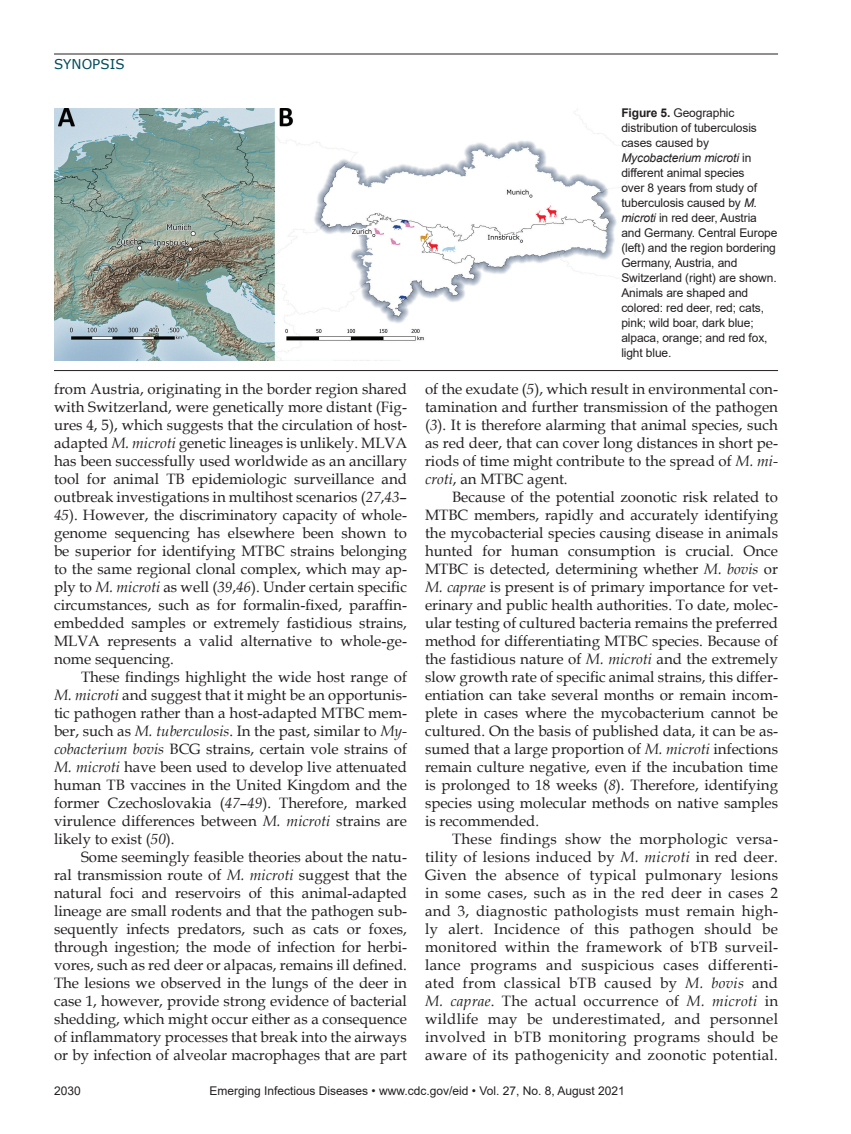
<style>
.page{position:relative;width:851px;height:1134px;background:#fff}
.page>*{position:absolute;margin:0;border:0;box-sizing:border-box;transform-origin:0 0}
.t1{font:15px/18px "Book Antiqua";color:#231f20;text-align:justify}
.t2{font:13.5px "Verdana";color:#004b5c}
.t3{font:12px/15px "Arial";letter-spacing:-.01em;color:#231f20}
.s1{font-style:italic}
.s2{font-weight:700}
</style>
<div class="page">
<hr style="left:54px;top:54px;width:724px;height:1px;background:#231f20">
<img style="left:54px;top:109px;width:582px;height:251px">
<hr style="left:54px;top:370px;width:724px;height:1px;background:#231f20">
<p class="t2" style="left:54px;top:55px;width:72px">SYNOPSIS</p>
<p class="t1" style="left:54px;top:380px;width:354px">from Austria, originating in the border region shared with Switzerland, were genetically more distant (Fig&shy;ures 4, 5), which suggests that the circulation of host&shy;adapted <span class="s1">M. microti</span> genetic lineages is unlikely. MLVA has been successfully used worldwide as an ancillary tool for animal TB epidemiologic surveillance and outbreak investigations in multihost scenarios (<span class="s1">27</span>,<span class="s1">43</span>– <span class="s1">45</span>). However, the discriminatory capacity of whole&shy;genome sequencing has elsewhere been shown to be superior for identifying MTBC strains belonging to the same regional clonal complex, which may ap&shy;ply to <span class="s1">M. microti</span> as well (<span class="s1">39</span>,<span class="s1">46</span>). Under certain specific circumstances, such as for formalin-fixed, paraffin&shy;embedded samples or extremely fastidious strains, MLVA represents a valid alternative to whole-ge&shy;nome sequencing.</p>
<p class="t1" style="left:54px;top:668px;width:354px;text-indent:27px">These findings highlight the wide host range of <span class="s1">M. microti</span> and suggest that it might be an opportunis&shy;tic pathogen rather than a host-adapted MTBC mem&shy;ber, such as <span class="s1">M. tuberculosis</span>. In the past, similar to <span class="s1">My&shy;cobacterium bovis</span> BCG strains, certain vole strains of <span class="s1">M. microti</span> have been used to develop live attenuated human TB vaccines in the United Kingdom and the former Czechoslovakia (<span class="s1">47</span>–<span class="s1">49</span>). Therefore, marked virulence differences between <span class="s1">M. microti</span> strains are likely to exist (<span class="s1">50</span>).</p>
<p class="t1" style="left:54px;top:848px;width:354px;text-indent:27px">Some seemingly feasible theories about the natu&shy;ral transmission route of <span class="s1">M. microti</span> suggest that the natural foci and reservoirs of this animal-adapted lineage are small rodents and that the pathogen sub&shy;sequently infects predators, such as cats or foxes, through ingestion; the mode of infection for herbi&shy;vores, such as red deer or alpacas, remains ill defined.<br>The lesions we observed in the lungs of the deer in case 1, however, provide strong evidence of bacterial shedding, which might occur either as a consequence of inflammatory processes that break into the airways or by infection of alveolar macrophages that are part</p>
<p class="t3" style="left:621px;top:105px;width:158px"><span class="s2">Figure 5.</span> Geographic distribution of tuberculosis cases caused by<br><span class="s1">Mycobacterium microti</span> in different animal species<br>over 8 years from study of tuberculosis caused by <span class="s1">M. microti</span> in red deer, Austria and Germany. Central Europe (left) and the region bordering<br>Germany, Austria, and<br>Switzerland (right) are shown.<br>Animals are shaped and colored: red deer, red; cats, pink; wild boar, dark blue; alpaca, orange; and red fox, light blue.</p>
<p class="t1" style="left:425px;top:380px;width:354px">of the exudate (<span class="s1">5</span>), which result in environmental con&shy;tamination and further transmission of the pathogen (<span class="s1">3</span>). It is therefore alarming that animal species, such as red deer, that can cover long distances in short pe&shy;riods of time might contribute to the spread of <span class="s1">M. mi&shy;croti</span>, an MTBC agent.</p>
<p class="t1" style="left:425px;top:488px;width:354px;text-indent:27px">Because of the potential zoonotic risk related to MTBC members, rapidly and accurately identifying the mycobacterial species causing disease in animals hunted for human consumption is crucial. Once MTBC is detected, determining whether <span class="s1">M. bovis</span> or <span class="s1">M. caprae</span> is present is of primary importance for vet&shy;erinary and public health authorities. To date, molec&shy;ular testing of cultured bacteria remains the preferred method for differentiating MTBC species. Because of the fastidious nature of <span class="s1">M. microti</span> and the extremely slow growth rate of specific animal strains, this differ&shy;entiation can take several months or remain incom&shy;plete in cases where the mycobacterium cannot be cultured. On the basis of published data, it can be as&shy;sumed that a large proportion of <span class="s1">M. microti</span> infections remain culture negative, even if the incubation time is prolonged to 18 weeks (<span class="s1">8</span>). Therefore, identifying species using molecular methods on native samples is recommended.</p>
<p class="t1" style="left:425px;top:830px;width:354px;text-indent:27px">These findings show the morphologic versa&shy;tility of lesions induced by <span class="s1">M. microti</span> in red deer.<br>Given the absence of typical pulmonary lesions in some cases, such as in the red deer in cases 2 and 3, diagnostic pathologists must remain high&shy;ly alert. Incidence of this pathogen should be monitored within the framework of bTB surveil&shy;lance programs and suspicious cases differenti&shy;ated from classical bTB caused by <span class="s1">M. bovis</span> and <span class="s1">M. caprae</span>. The actual occurrence of <span class="s1">M. microti</span> in wildlife may be underestimated, and personnel involved in bTB monitoring programs should be aware of its pathogenicity and zoonotic potential.</p>
<p class="t3" style="left:54px;top:1084px;width:28px">2030</p>
<p class="t3" style="left:209px;top:1084px;width:417px">Emerging Infectious Diseases • www.cdc.gov/eid • Vol. 27, No. 8, August 2021</p>
</div>
